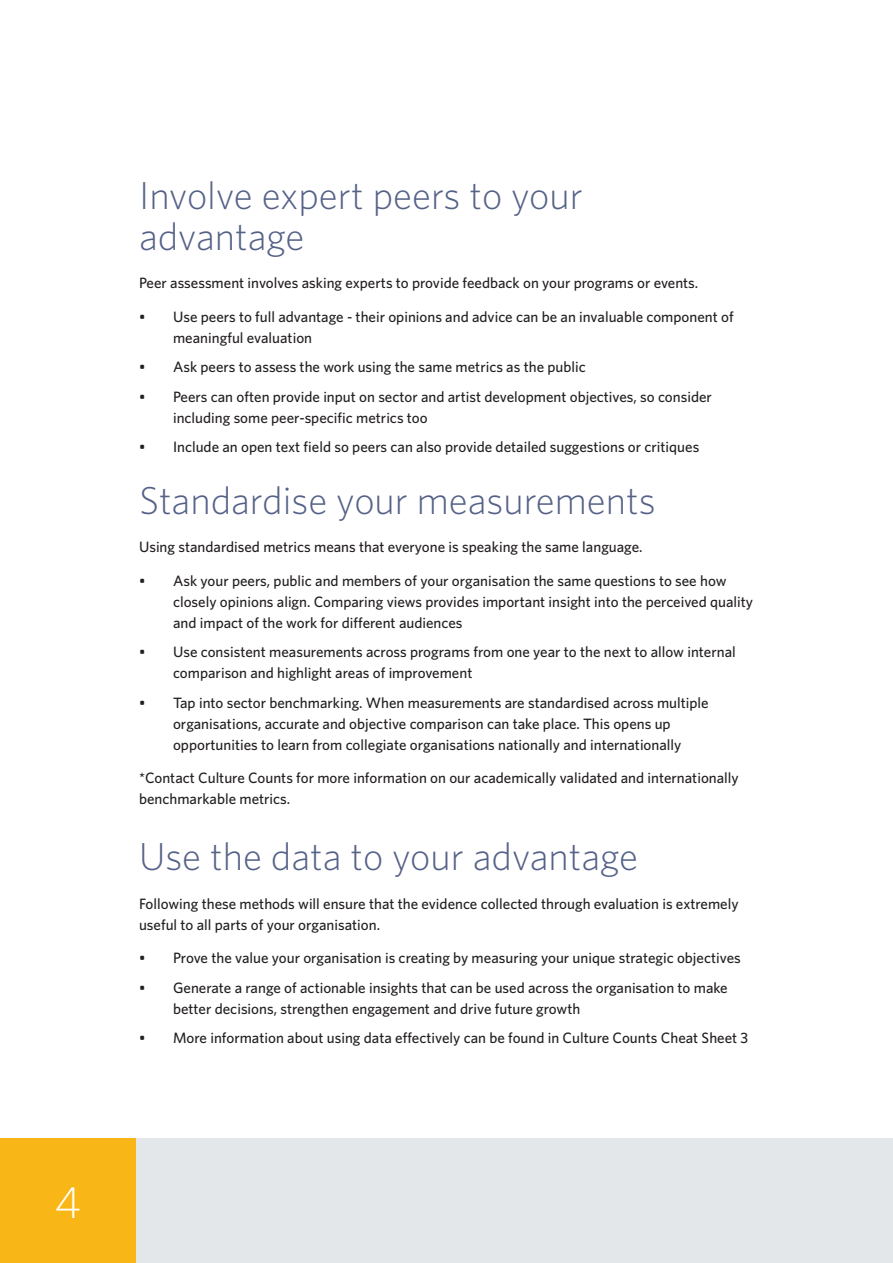
<style>
.page{position:relative;width:893px;height:1263px;background:#fff}
.page>*{position:absolute;margin:0;border:0;box-sizing:border-box;transform-origin:0 0}
.t1{font:300 45px "Whitney";color:#fff}
.t2{font:300 39px/40.5px "Whitney";color:#556187}
.t3{font:500 15px/21px "Whitney";color:#231f20}
</style>
<div class="page">
<div style="left:0;top:1138px;width:136px;height:125px;background:#f9b717"></div>
<div style="left:136px;top:1138px;width:757px;height:125px;background:#e4e7e9"></div>
<hr style="left:892px;top:0;width:1px;height:821px;background:#e2e7eb">
<hr style="left:892px;top:821px;width:1px;height:442px;background:#fbbe2c">
<h1 class="t1" style="left:55px;top:1176px;width:28px">4</h1>
<h2 class="t2" style="left:139px;top:175px;width:445px">Involve expert peers to your advantage</h2>
<p class="t3" style="left:139px;top:272px;width:561px">Peer assessment involves asking experts to provide feedback on your programs or events.</p>
<p class="t3" style="left:173px;top:305px;width:562px;text-indent:-34px">• Use peers to full advantage - their opinions and advice can be an invaluable component of meaningful evaluation</p>
<p class="t3" style="left:139px;top:356px;width:448px">• Ask peers to assess the work using the same metrics as the public</p>
<p class="t3" style="left:173px;top:385px;width:540px;text-indent:-34px">• Peers can often provide input on sector and artist development objectives, so consider including some peer-specific metrics too</p>
<p class="t3" style="left:139px;top:436px;width:562px">• Include an open text field so peers can also provide detailed suggestions or critiques</p>
<h2 class="t2" style="left:139px;top:479px;width:518px">Standardise your measurements</h2>
<p class="t3" style="left:139px;top:536px;width:505px">Using standardised metrics means that everyone is speaking the same language.</p>
<p class="t3" style="left:173px;top:569px;width:581px;text-indent:-34px">• Ask your peers, public and members of your organisation the same questions to see how closely opinions align. Comparing views provides important insight into the perceived quality and impact of the work for different audiences</p>
<p class="t3" style="left:173px;top:641px;width:564px;text-indent:-34px">• Use consistent measurements across programs from one year to the next to allow internal comparison and highlight areas of improvement</p>
<p class="t3" style="left:139px;top:691px;width:571px;text-align:center">• Tap into sector benchmarking. When measurements are standardised across multiple organisations, accurate and objective comparison can take place. This opens up opportunities to learn from collegiate organisations nationally and internationally</p>
<p class="t3" style="left:139px;top:767px;width:601px">*Contact Culture Counts for more information on our academically validated and internationally benchmarkable metrics.</p>
<h2 class="t2" style="left:139px;top:836px;width:501px">Use the data to your advantage</h2>
<p class="t3" style="left:139px;top:892px;width:601px">Following these methods will ensure that the evidence collected through evaluation is extremely useful to all parts of your organisation.</p>
<p class="t3" style="left:139px;top:947px;width:603px">• Prove the value your organisation is creating by measuring your unique strategic objectives</p>
<p class="t3" style="left:173px;top:977px;width:556px;text-indent:-34px">• Generate a range of actionable insights that can be used across the organisation to make better decisions, strengthen engagement and drive future growth</p>
<p class="t3" style="left:139px;top:1027px;width:611px">• More information about using data effectively can be found in Culture Counts Cheat Sheet 3</p>
</div>
